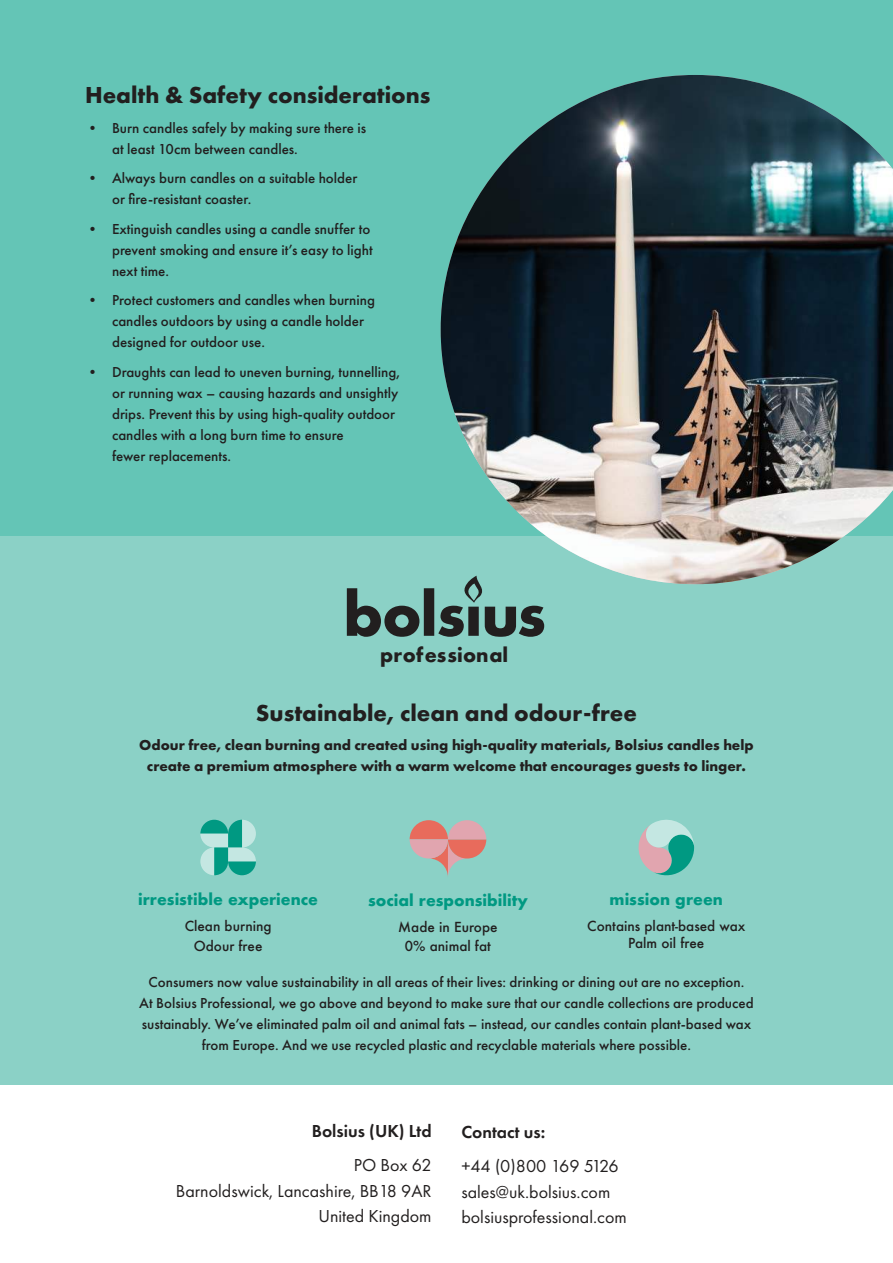
<style>
.page{position:relative;width:893px;height:1263px;background:#fff}
.page>*{position:absolute;margin:0;border:0;box-sizing:border-box;transform-origin:0 0}
.t1{font:700 24px "Futura PT";color:#221f1f}
.t2{font:700 18.75px "Futura";color:#221f1f}
.t3{font:18px/25.5px "Futura PT";color:#221f1f;text-align:right}
.t4{font:600 18px "Futura PT";color:#221f1f}
.t5{font:700 15.15px "Futura";color:#009982}
.t6{font:500 15px/21px "Futura PT";color:#221f1f}
.t7{font:700 15px/21px "Futura PT";color:#221f1f;text-align:center}
.t8{font:500 13.5px/20.2px "Futura";color:#221f1f;text-align:center}
</style>
<div class="page">
<div style="left:0;top:0;width:893px;height:1084px;background:#64c5b6"></div>
<div style="left:0;top:536px;width:893px;height:548px;background:#8bd1c6"></div>
<svg style="left:347px;top:584px;width:197px;height:53px"></svg>
<svg style="left:200px;top:820px;width:56px;height:55px;background:#68c2b5"></svg>
<svg style="left:410px;top:820px;width:76px;height:56px"></svg>
<svg style="left:638px;top:819px;width:56px;height:57px"></svg>
<img style="left:441px;top:75px;width:452px;height:509px">
<h1 class="t1" style="left:85px;top:86px;width:347px">Health &amp; Safety considerations</h1>
<p class="t6" style="left:112px;top:119px;width:256px;text-indent:-27px">• Burn candles safely by making sure there is at least 10cm between candles.</p>
<p class="t6" style="left:112px;top:169px;width:247px;text-indent:-27px">• Always burn candles on a suitable holder or fire-resistant coaster.</p>
<p class="t6" style="left:112px;top:220px;width:262px;text-indent:-27px">• Extinguish candles using a candle snuffer to prevent smoking and ensure it’s easy to light next time.</p>
<p class="t6" style="left:112px;top:291px;width:265px;text-indent:-27px">• Protect customers and candles when burning candles outdoors by using a candle holder designed for outdoor use.</p>
<p class="t6" style="left:112px;top:363px;width:289px;text-indent:-27px">• Draughts can lead to uneven burning, tunnelling, or running wax – causing hazards and unsightly drips. Prevent this by using high-quality outdoor candles with a long burn time to ensure<br>fewer replacements.</p>
<p class="t2" style="left:380px;top:646px;width:130px">professional</p>
<h1 class="t1" style="left:256px;top:703px;width:383px">Sustainable, clean and odour-free</h1>
<p class="t7" style="left:139px;top:736px;width:616px">Odour free, clean burning and created using high-quality materials, Bolsius candles help create a premium atmosphere with a warm welcome that encourages guests to linger.</p>
<p class="t5" style="left:138px;top:893px;width:181px">irresistible experience</p>
<p class="t8" style="left:185px;top:917px;width:88px">Clean burning<br>Odour free</p>
<p class="t5" style="left:368px;top:893px;width:161px">social responsibility</p>
<p class="t8" style="left:398px;top:918px;width:101px;line-height:19.4px">Made in Europe<br>0% animal fat</p>
<p class="t5" style="left:610px;top:893px;width:115px">mission green</p>
<p class="t8" style="left:587px;top:919px;width:160px;line-height:16.5px">Contains plant-based wax<br>Palm oil free</p>
<p class="t6" style="left:139px;top:973px;width:616px;text-align:center">Consumers now value sustainability in all areas of their lives: drinking or dining out are no exception.<br>At Bolsius Professional, we go above and beyond to make sure that our candle collections are produced sustainably. We’ve eliminated palm oil and animal fats – instead, our candles contain plant-based wax from Europe. And we use recycled plastic and recyclable materials where possible.</p>
<p class="t4" style="left:312px;top:1124px;width:121px">Bolsius (UK) Ltd</p>
<p class="t3" style="left:176px;top:1154px;width:257px">PO Box 62<br>Barnoldswick, Lancashire, BB18 9AR<br>United Kingdom</p>
<p class="t4" style="left:461px;top:1125px;width:86px">Contact us:</p>
<p class="t3" style="left:461px;top:1155px;width:167px;text-align:left">+44 (0)800 169 5126 sales@uk.bolsius.com bolsiusprofessional.com</p>
</div>
